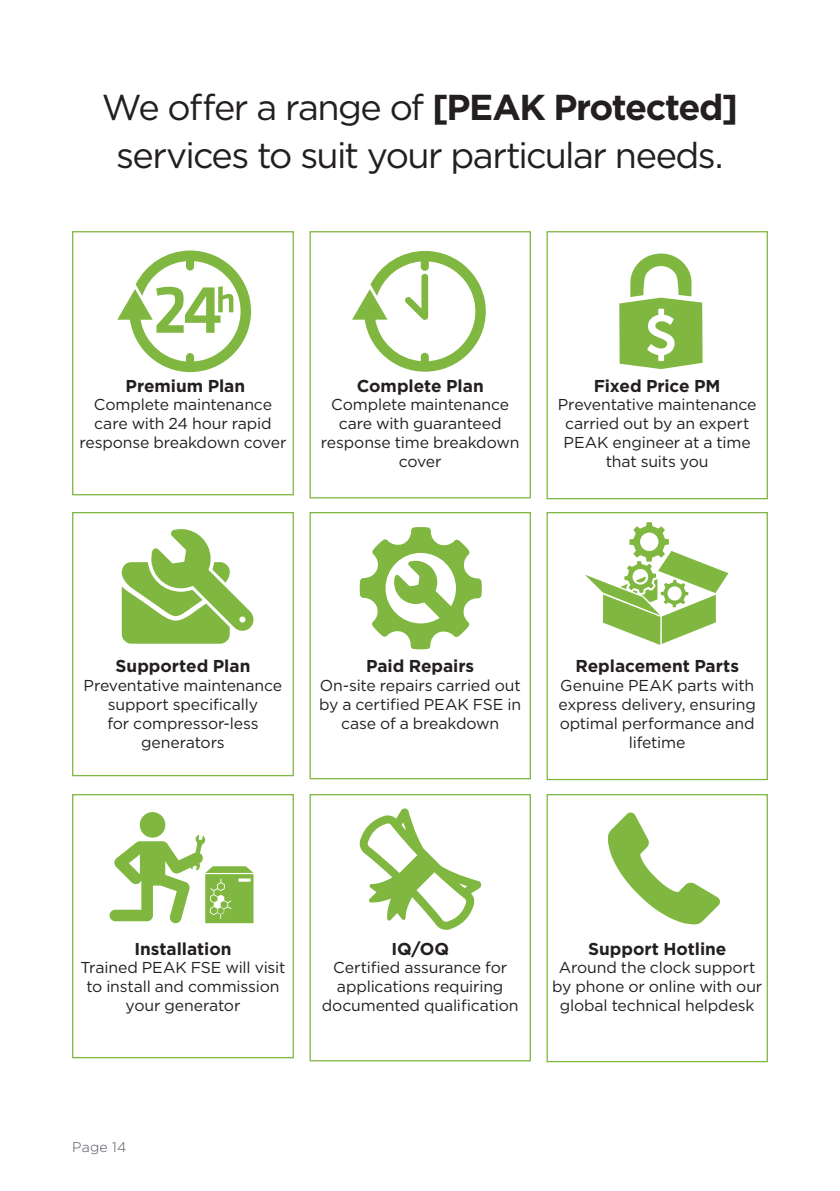
<style>
.page{position:relative;width:840px;height:1191px;background:#fff}
.page>*{position:absolute;margin:0;border:0;box-sizing:border-box;transform-origin:0 0}
.t1{font:36px/48px "Gotham";letter-spacing:-.045em;color:#231f20;text-align:center}
.t2{font:700 17.2px "Gotham";letter-spacing:-.005em;color:#231f20}
.t3{font:15.8px/19px "Gotham";letter-spacing:-.01em;color:#231f20;text-align:center}
.t4{font:300 14px "Gotham";letter-spacing:.02em;color:#4f535c}
.s1{font-weight:700}
</style>
<div class="page">
<div style="left:72px;top:231px;width:222px;height:264px;border:1px solid #80b741"></div>
<svg style="left:117px;top:250px;width:134px;height:122px"></svg>
<div style="left:186px;top:254px;width:8px;height:16px;background:#80b741;border-radius:4px"></div>
<div style="left:186px;top:353px;width:8px;height:16px;background:#80b741;border-radius:4px"></div>
<div style="left:309px;top:231px;width:221px;height:267px;border:1px solid #80b741"></div>
<div style="left:546px;top:231px;width:221px;height:268px;border:1px solid #80b741"></div>
<svg style="left:352px;top:251px;width:133px;height:121px"></svg>
<svg style="left:619px;top:253px;width:83px;height:116px"></svg>
<div style="left:72px;top:512px;width:222px;height:264px;border:1px solid #80b741"></div>
<div style="left:309px;top:512px;width:221px;height:267px;border:1px solid #80b741"></div>
<div style="left:546px;top:512px;width:221px;height:268px;border:1px solid #80b741"></div>
<svg style="left:122px;top:529px;width:132px;height:114px"></svg>
<svg style="left:359px;top:527px;width:122px;height:122px"></svg>
<svg style="left:585px;top:522px;width:143px;height:123px"></svg>
<div style="left:72px;top:794px;width:222px;height:264px;border:1px solid #80b741"></div>
<div style="left:309px;top:794px;width:221px;height:267px;border:1px solid #80b741"></div>
<div style="left:546px;top:794px;width:221px;height:268px;border:1px solid #80b741"></div>
<div style="left:140px;top:812px;width:25px;height:25px;background:#80b741;border-radius:50%"></div>
<svg style="left:109px;top:835px;width:144px;height:88px"></svg>
<svg style="left:359px;top:808px;width:122px;height:122px"></svg>
<svg style="left:607px;top:812px;width:112px;height:112px"></svg>
<h1 class="t1" style="left:102px;top:82px;width:637px">We offer a range of <span class="s1">[PEAK Protected] </span>services to suit your particular needs.</h1>
<p class="t2" style="left:125px;top:374px;width:121px">Premium Plan</p>
<p class="t3" style="left:79px;top:395px;width:208px">Complete maintenance care with 24 hour rapid response breakdown cover</p>
<p class="t2" style="left:356px;top:374px;width:128px">Complete Plan</p>
<p class="t3" style="left:321px;top:395px;width:200px">Complete maintenance care with guaranteed response time breakdown cover</p>
<p class="t2" style="left:593px;top:374px;width:128px">Fixed Price PM</p>
<p class="t3" style="left:557px;top:395px;width:200px">Preventative maintenance carried out by an expert<br>PEAK engineer at a time that suits you</p>
<p class="t2" style="left:115px;top:655px;width:136px">Supported Plan</p>
<p class="t3" style="left:84px;top:676px;width:200px">Preventative maintenance support specifically<br>for compressor-less generators</p>
<p class="t2" style="left:366px;top:655px;width:109px">Paid Repairs</p>
<p class="t3" style="left:319px;top:676px;width:203px">On-site repairs carried out by a certified PEAK FSE in case of a breakdown</p>
<p class="t2" style="left:575px;top:655px;width:165px">Replacement Parts</p>
<p class="t3" style="left:558px;top:676px;width:199px">Genuine PEAK parts with express delivery, ensuring optimal performance and lifetime</p>
<p class="t2" style="left:134px;top:937px;width:98px">Installation</p>
<p class="t3" style="left:80px;top:958px;width:206px">Trained PEAK FSE will visit to install and commission your generator</p>
<p class="t2" style="left:391px;top:937px;width:59px">IQ/OQ</p>
<p class="t3" style="left:322px;top:958px;width:198px">Certified assurance for applications requiring documented qualification</p>
<p class="t2" style="left:587px;top:937px;width:140px">Support Hotline</p>
<p class="t3" style="left:552px;top:958px;width:211px">Around the clock support by phone or online with our global technical helpdesk</p>
<p class="t4" style="left:72px;top:1138px;width:56px">Page 14</p>
</div>
